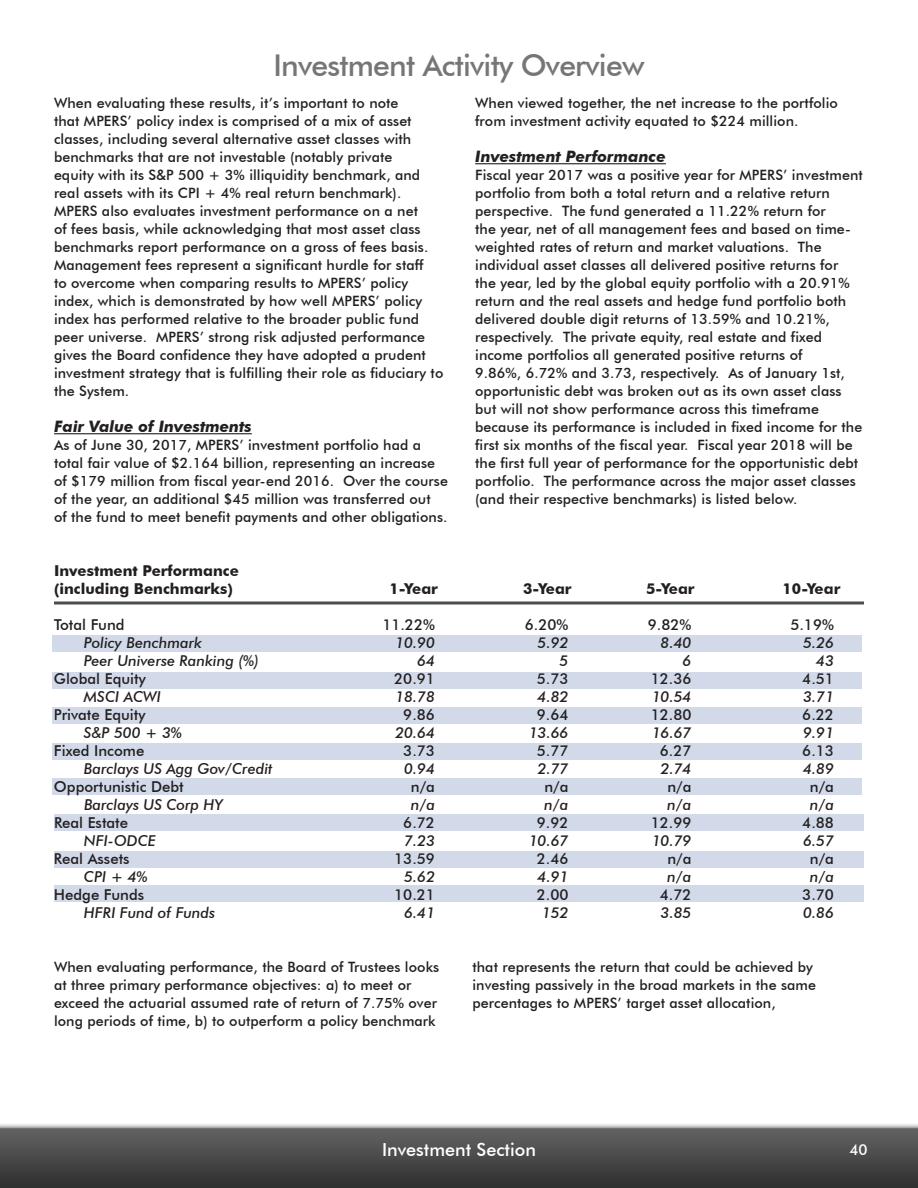
<style>
.page{position:relative;width:918px;height:1188px;background:#fff}
.page>*{position:absolute;margin:0;border:0;box-sizing:border-box;transform-origin:0 0}
.t1{font:500 30px "Futura BT";letter-spacing:-.025em;color:#757676}
.t2{font:500 18px "Futura BT";color:#fff}
.t3{font:italic 700 15.75px "Futura BT";color:#231f20}
.t4{font:italic 500 15px "Futura BT";color:#231f20}
.t5{font:500 15px "Futura BT";color:#231f20}
.t6{font:700 15px/18px "Futura BT";color:#231f20}
.t7{font:500 15px "Futura BT";color:#fff}
.t8{font:500 14.25px/18px "Futura BT";letter-spacing:.005em;color:#231f20}
</style>
<div class="page">
<img style="left:0;top:1124px;width:918px;height:64px">
<div style="left:52px;top:635px;width:810px;height:17px;background:#d2daea"></div>
<div style="left:52px;top:672px;width:810px;height:17px;background:#d2daea"></div>
<div style="left:52px;top:707px;width:810px;height:17px;background:#d2daea"></div>
<div style="left:52px;top:743px;width:810px;height:17px;background:#d2daea"></div>
<div style="left:52px;top:778px;width:810px;height:17px;background:#d2daea"></div>
<div style="left:54px;top:814px;width:810px;height:17px;background:#d2daea"></div>
<div style="left:54px;top:851px;width:810px;height:16px;background:#d2daea"></div>
<div style="left:54px;top:886px;width:810px;height:16px;background:#d2daea"></div>
<hr style="left:54px;top:433px;width:198px;height:1px;background:#231f20">
<hr style="left:475px;top:163px;width:191px;height:1px;background:#231f20">
<hr style="left:54px;top:602px;width:810px;height:2px;background:#4b4e4f">
<h1 class="t1" style="left:273px;top:47px;width:373px">Investment Activity Overview</h1>
<p class="t8" style="left:54px;top:94px;width:391px">When evaluating these results, it’s important to note<br>that MPERS’ policy index is comprised of a mix of asset classes, including several alternative asset classes with benchmarks that are not investable (notably private<br>equity with its S&amp;P 500 + 3% illiquidity benchmark, and real assets with its CPI + 4% real return benchmark).<br>MPERS also evaluates investment performance on a net<br>of fees basis, while acknowledging that most asset class benchmarks report performance on a gross of fees basis.<br>Management fees represent a significant hurdle for staff<br>to overcome when comparing results to MPERS’ policy index, which is demonstrated by how well MPERS’ policy index has performed relative to the broader public fund peer universe. MPERS’ strong risk adjusted performance gives the Board confidence they have adopted a prudent investment strategy that is fulfilling their role as fiduciary to the System.</p>
<p class="t3" style="left:54px;top:417px;width:199px">Fair Value of Investments</p>
<p class="t8" style="left:54px;top:436px;width:395px">As of June 30, 2017, MPERS’ investment portfolio had a total fair value of $2.164 billion, representing an increase of $179 million from fiscal year-end 2016. Over the course of the year, an additional $45 million was transferred out<br>of the fund to meet benefit payments and other obligations.</p>
<p class="t8" style="left:475px;top:94px;width:364px">When viewed together, the net increase to the portfolio from investment activity equated to $224 million.</p>
<p class="t3" style="left:475px;top:147px;width:192px">Investment Performance</p>
<p class="t8" style="left:475px;top:166px;width:389px">Fiscal year 2017 was a positive year for MPERS’ investment portfolio from both a total return and a relative return perspective. The fund generated a 11.22% return for<br>the year, net of all management fees and based on time&shy;weighted rates of return and market valuations. The individual asset classes all delivered positive returns for<br>the year, led by the global equity portfolio with a 20.91% return and the real assets and hedge fund portfolio both delivered double digit returns of 13.59% and 10.21%, respectively. The private equity, real estate and fixed income portfolios all generated positive returns of<br>9.86%, 6.72% and 3.73, respectively. As of January 1st, opportunistic debt was broken out as its own asset class but will not show performance across this timeframe because its performance is included in fixed income for the first six months of the fiscal year. Fiscal year 2018 will be the first full year of performance for the opportunistic debt portfolio. The performance across the major asset classes (and their respective benchmarks) is listed below.</p>
<p class="t6" style="left:54px;top:562px;width:186px">Investment Performance (including Benchmarks)</p>
<p class="t6" style="left:390px;top:580px;width:50px">1-Year</p>
<p class="t6" style="left:523px;top:580px;width:50px">3-Year</p>
<p class="t6" style="left:646px;top:580px;width:50px">5-Year</p>
<p class="t6" style="left:783px;top:580px;width:59px">10-Year</p>
<p class="t5" style="left:54px;top:616px;width:72px">Total Fund</p>
<p class="t5" style="left:382px;top:616px;width:54px">11.22%</p>
<p class="t5" style="left:525px;top:616px;width:45px">6.20%</p>
<p class="t5" style="left:648px;top:616px;width:45px">9.82%</p>
<p class="t5" style="left:790px;top:616px;width:45px">5.19%</p>
<p class="t4" style="left:84px;top:634px;width:119px">Policy Benchmark</p>
<p class="t4" style="left:395px;top:634px;width:41px">10.90</p>
<p class="t4" style="left:538px;top:634px;width:32px">5.92</p>
<p class="t4" style="left:661px;top:634px;width:32px">8.40</p>
<p class="t4" style="left:803px;top:634px;width:32px">5.26</p>
<p class="t4" style="left:84px;top:652px;width:177px">Peer Universe Ranking (%)</p>
<p class="t4" style="left:417px;top:652px;width:19px">64</p>
<p class="t4" style="left:560px;top:652px;width:10px">5</p>
<p class="t4" style="left:683px;top:652px;width:10px">6</p>
<p class="t4" style="left:816px;top:652px;width:19px">43</p>
<p class="t5" style="left:54px;top:670px;width:93px">Global Equity</p>
<p class="t5" style="left:394px;top:670px;width:42px">20.91</p>
<p class="t5" style="left:537px;top:670px;width:33px">5.73</p>
<p class="t5" style="left:651px;top:670px;width:42px">12.36</p>
<p class="t5" style="left:802px;top:670px;width:33px">4.51</p>
<p class="t4" style="left:84px;top:688px;width:78px">MSCI ACWI</p>
<p class="t4" style="left:395px;top:688px;width:41px">18.78</p>
<p class="t4" style="left:538px;top:688px;width:32px">4.82</p>
<p class="t4" style="left:652px;top:688px;width:41px">10.54</p>
<p class="t4" style="left:803px;top:688px;width:32px">3.71</p>
<p class="t5" style="left:54px;top:706px;width:93px">Private Equity</p>
<p class="t5" style="left:403px;top:706px;width:33px">9.86</p>
<p class="t5" style="left:537px;top:706px;width:33px">9.64</p>
<p class="t5" style="left:651px;top:706px;width:42px">12.80</p>
<p class="t5" style="left:802px;top:706px;width:33px">6.22</p>
<p class="t4" style="left:84px;top:724px;width:99px">S&amp;P 500 + 3%</p>
<p class="t4" style="left:395px;top:724px;width:41px">20.64</p>
<p class="t4" style="left:529px;top:724px;width:41px">13.66</p>
<p class="t4" style="left:652px;top:724px;width:41px">16.67</p>
<p class="t4" style="left:803px;top:724px;width:32px">9.91</p>
<p class="t5" style="left:54px;top:742px;width:92px">Fixed Income</p>
<p class="t5" style="left:403px;top:742px;width:33px">3.73</p>
<p class="t5" style="left:537px;top:742px;width:33px">5.77</p>
<p class="t5" style="left:660px;top:742px;width:33px">6.27</p>
<p class="t5" style="left:802px;top:742px;width:33px">6.13</p>
<p class="t4" style="left:84px;top:760px;width:190px">Barclays US Agg Gov/Credit</p>
<p class="t4" style="left:404px;top:760px;width:32px">0.94</p>
<p class="t4" style="left:538px;top:760px;width:32px">2.77</p>
<p class="t4" style="left:661px;top:760px;width:32px">2.74</p>
<p class="t4" style="left:803px;top:760px;width:32px">4.89</p>
<p class="t5" style="left:54px;top:778px;width:131px">Opportunistic Debt</p>
<p class="t5" style="left:411px;top:778px;width:26px">n/a</p>
<p class="t5" style="left:544px;top:778px;width:26px">n/a</p>
<p class="t5" style="left:667px;top:778px;width:26px">n/a</p>
<p class="t5" style="left:810px;top:778px;width:26px">n/a</p>
<p class="t4" style="left:84px;top:796px;width:141px">Barclays US Corp HY</p>
<p class="t4" style="left:411px;top:796px;width:26px">n/a</p>
<p class="t4" style="left:544px;top:796px;width:26px">n/a</p>
<p class="t4" style="left:667px;top:796px;width:26px">n/a</p>
<p class="t4" style="left:810px;top:796px;width:26px">n/a</p>
<p class="t5" style="left:54px;top:814px;width:76px">Real Estate</p>
<p class="t5" style="left:403px;top:814px;width:33px">6.72</p>
<p class="t5" style="left:537px;top:814px;width:33px">9.92</p>
<p class="t5" style="left:651px;top:814px;width:42px">12.99</p>
<p class="t5" style="left:802px;top:814px;width:33px">4.88</p>
<p class="t4" style="left:84px;top:832px;width:74px">NFI-ODCE</p>
<p class="t4" style="left:404px;top:832px;width:32px">7.23</p>
<p class="t4" style="left:529px;top:832px;width:41px">10.67</p>
<p class="t4" style="left:652px;top:832px;width:41px">10.79</p>
<p class="t4" style="left:803px;top:832px;width:32px">6.57</p>
<p class="t5" style="left:54px;top:850px;width:77px">Real Assets</p>
<p class="t5" style="left:394px;top:850px;width:42px">13.59</p>
<p class="t5" style="left:537px;top:850px;width:33px">2.46</p>
<p class="t5" style="left:667px;top:850px;width:26px">n/a</p>
<p class="t5" style="left:810px;top:850px;width:26px">n/a</p>
<p class="t4" style="left:84px;top:868px;width:65px">CPI + 4%</p>
<p class="t4" style="left:404px;top:868px;width:32px">5.62</p>
<p class="t4" style="left:538px;top:868px;width:32px">4.91</p>
<p class="t4" style="left:667px;top:868px;width:26px">n/a</p>
<p class="t4" style="left:810px;top:868px;width:26px">n/a</p>
<p class="t5" style="left:54px;top:886px;width:92px">Hedge Funds</p>
<p class="t5" style="left:394px;top:886px;width:42px">10.21</p>
<p class="t5" style="left:537px;top:886px;width:33px">2.00</p>
<p class="t5" style="left:660px;top:886px;width:33px">4.72</p>
<p class="t5" style="left:802px;top:886px;width:33px">3.70</p>
<p class="t4" style="left:84px;top:904px;width:133px">HFRI Fund of Funds</p>
<p class="t4" style="left:404px;top:904px;width:32px">6.41</p>
<p class="t4" style="left:542px;top:904px;width:28px">152</p>
<p class="t4" style="left:661px;top:904px;width:32px">3.85</p>
<p class="t4" style="left:803px;top:904px;width:32px">0.86</p>
<p class="t8" style="left:54px;top:958px;width:387px">When evaluating performance, the Board of Trustees looks at three primary performance objectives: a) to meet or exceed the actuarial assumed rate of return of 7.75% over long periods of time, b) to outperform a policy benchmark</p>
<p class="t8" style="left:472px;top:958px;width:345px">that represents the return that could be achieved by investing passively in the broad markets in the same percentages to MPERS’ target asset allocation,</p>
<p class="t2" style="left:382px;top:1139px;width:155px">Investment Section</p>
<p class="t7" style="left:849px;top:1141px;width:20px">40</p>
</div>
